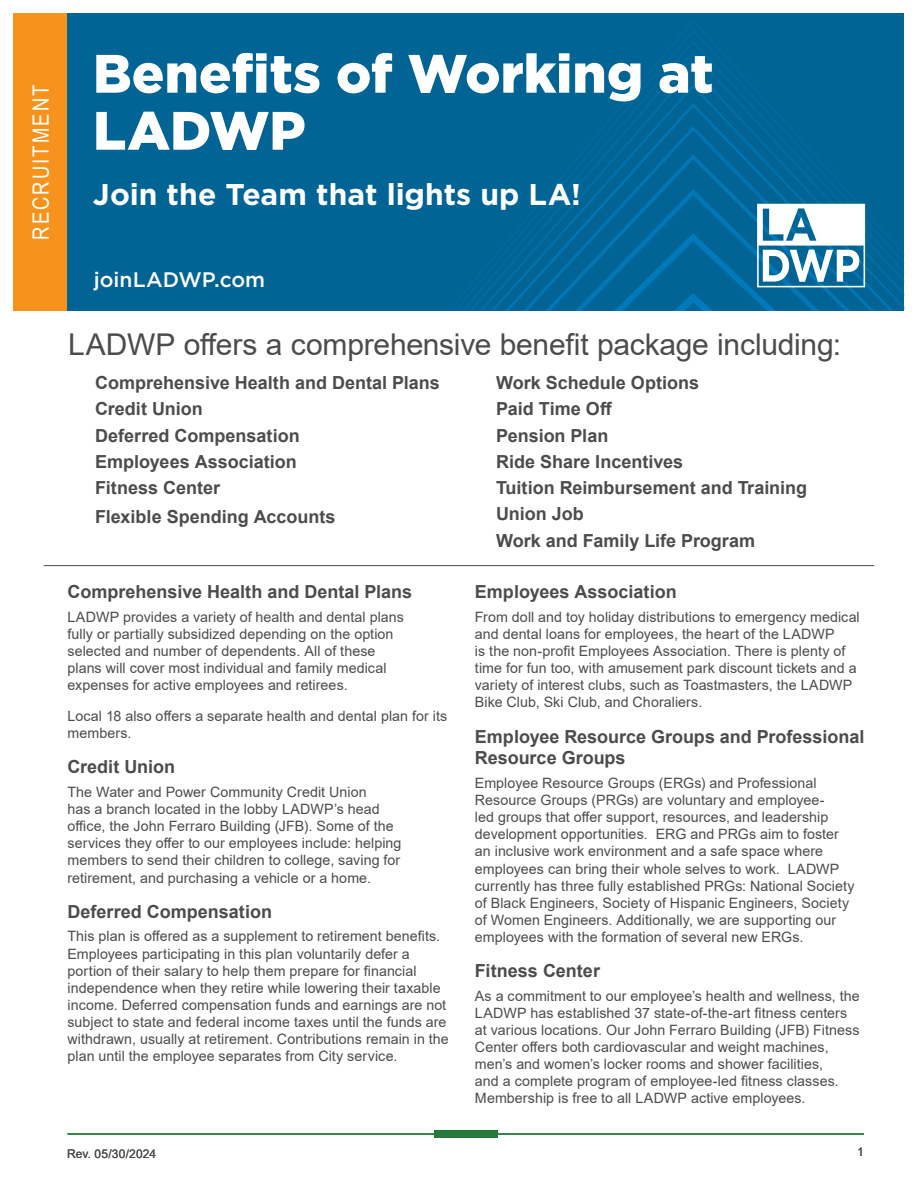
<style>
.page{position:relative;width:918px;height:1188px;background:#fff}
.page>*{position:absolute;margin:0;border:0;box-sizing:border-box;transform-origin:0 0}
.t1{font:900 54px/57px "Gotham";color:#fff}
.t2{font:30px "Arial";letter-spacing:-.01em;color:#4b4c4d}
.t3{font:700 30px "Gotham";letter-spacing:.005em;color:#fff}
.t4{font:22.5px "Arial Narrow";letter-spacing:.095em;color:#fff}
.t5{font:500 21px "Gotham";letter-spacing:-.005em;color:#fff}
.t6{font:700 18px/26.2px "Arial";color:#4b4c4d}
.t7{font:14.25px/17.1px "Arial";letter-spacing:.005em;color:#4b4c4d}
.t8{font:12px "Arial";letter-spacing:.015em;color:#4b4c4d}
</style>
<div class="page">
<div style="left:68px;top:14px;width:836px;height:297px;background:#016495"></div>
<div style="left:14px;top:14px;width:54px;height:297px;background:#f7931d"></div>
<svg style="left:451px;top:21px;width:453px;height:289px"></svg>
<svg style="left:540px;top:189px;width:325px;height:121px"></svg>
<hr style="left:68px;top:1133px;width:796px;height:2px;background:#267a3c">
<div style="left:434px;top:1130px;width:63px;height:8px;background:#267a3c"></div>
<hr style="left:44px;top:565px;width:830px;height:1px;background:#4b4c4d">
<h3 class="t4" style="left:24px;top:240px;width:157px;rotate:-90deg">RECRUITMENT</h3>
<h1 class="t1" style="left:93px;top:45px;width:622px">Benefits of Working at<br>LADWP</h1>
<h2 class="t3" style="left:93px;top:175px;width:490px">Join the Team that lights up LA!</h2>
<h3 class="t5" style="left:94px;top:266px;width:173px">joinLADWP.com</h3>
<h2 class="t2" style="left:68px;top:324px;width:774px">LADWP offers a comprehensive benefit package including:</h2>
<p class="t6" style="left:95px;top:370px;width:346px">Comprehensive Health and Dental Plans<br>Credit Union<br>Deferred Compensation<br>Employees Association<br>Fitness Center</p>
<p class="t6" style="left:95px;top:503px;width:242px">Flexible Spending Accounts</p>
<p class="t6" style="left:68px;top:579px;width:346px">Comprehensive Health and Dental Plans</p>
<p class="t7" style="left:68px;top:608px;width:338px">LADWP provides a variety of health and dental plans fully or partially subsidized depending on the option selected and number of dependents. All of these plans will cover most individual and family medical expenses for active employees and retirees.</p>
<p class="t7" style="left:68px;top:707px;width:381px">Local 18 also offers a separate health and dental plan for its members.</p>
<p class="t6" style="left:68px;top:754px;width:109px">Credit Union</p>
<p class="t7" style="left:68px;top:783px;width:335px">The Water and Power Community Credit Union<br>has a branch located in the lobby LADWP’s head office, the John Ferraro Building (JFB). Some of the services they offer to our employees include: helping members to send their children to college, saving for retirement, and purchasing a vehicle or a home.</p>
<p class="t6" style="left:68px;top:898px;width:206px">Deferred Compensation</p>
<p class="t7" style="left:68px;top:928px;width:383px">This plan is offered as a supplement to retirement benefits.<br>Employees participating in this plan voluntarily defer a portion of their salary to help them prepare for financial independence when they retire while lowering their taxable income. Deferred compensation funds and earnings are not subject to state and federal income taxes until the funds are withdrawn, usually at retirement. Contributions remain in the plan until the employee separates from City service.</p>
<p class="t6" style="left:496px;top:370px;width:313px">Work Schedule Options<br>Paid Time Off<br>Pension Plan<br>Ride Share Incentives<br>Tuition Reimbursement and Training<br>Union Job<br>Work and Family Life Program</p>
<p class="t6" style="left:475px;top:579px;width:203px">Employees Association</p>
<p class="t7" style="left:475px;top:608px;width:386px">From doll and toy holiday distributions to emergency medical and dental loans for employees, the heart of the LADWP<br>is the non-profit Employees Association. There is plenty of time for fun too, with amusement park discount tickets and a variety of interest clubs, such as Toastmasters, the LADWP Bike Club, Ski Club, and Choraliers.</p>
<p class="t6" style="left:475px;top:726px;width:391px;line-height:21.6px">Employee Resource Groups and Professional<br>Resource Groups</p>
<p class="t7" style="left:475px;top:774px;width:381px">Employee Resource Groups (ERGs) and Professional Resource Groups (PRGs) are voluntary and employee-<br>led groups that offer support, resources, and leadership development opportunities. ERG and PRGs aim to foster an inclusive work environment and a safe space where employees can bring their whole selves to work. LADWP currently has three fully established PRGs: National Society of Black Engineers, Society of Hispanic Engineers, Society of Women Engineers. Additionally, we are supporting our employees with the formation of several new ERGs.</p>
<p class="t6" style="left:475px;top:958px;width:127px">Fitness Center</p>
<p class="t7" style="left:475px;top:987px;width:386px">As a commitment to our employee’s health and wellness, the LADWP has established 37 state-of-the-art fitness centers at various locations. Our John Ferraro Building (JFB) Fitness Center offers both cardiovascular and weight machines, men’s and women’s locker rooms and shower facilities,<br>and a complete program of employee-led fitness classes.<br>Membership is free to all LADWP active employees.</p>
<p class="t8" style="left:67px;top:1145px;width:91px">Rev. 05/30/2024</p>
<p class="t8" style="left:857px;top:1144px;width:8px">1</p>
</div>
